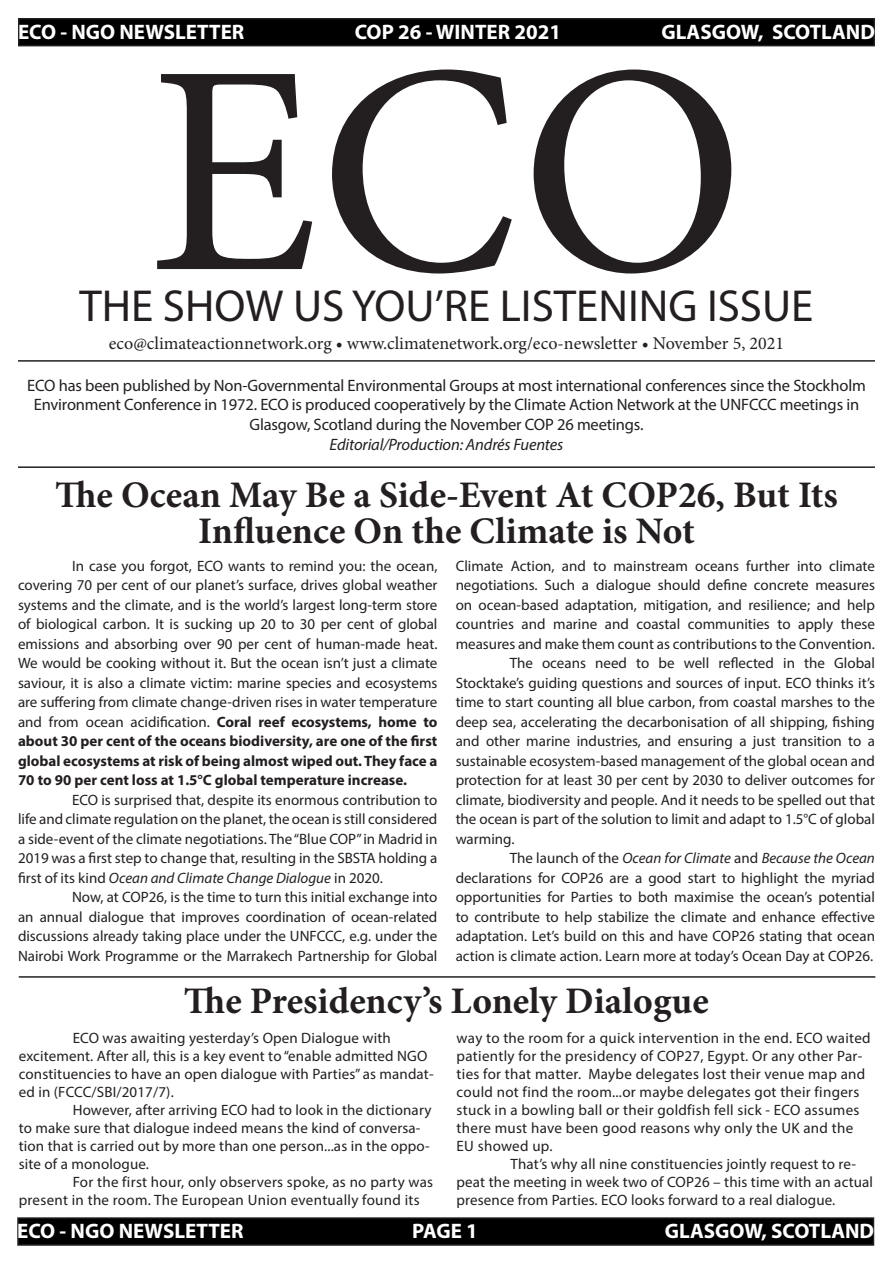
<style>
.page{position:relative;width:893px;height:1263px;background:#fff}
.page>*{position:absolute;margin:0;border:0;box-sizing:border-box;transform-origin:0 0}
.t1{font:300px "Minion Pro";color:#231f20}
.t2{font:45px "Myriad Pro";color:#231f20}
.t3{font:700 37.5px/36px "Minion Pro";color:#231f20;text-align:center}
.t4{font:700 21px "Myriad Pro";color:#fff}
.t5{font:18px "Minion Pro";color:#231f20}
.t6{font:16.5px/19.8px "Myriad Pro";letter-spacing:-.01em;color:#231f20;text-align:center}
.t7{font:italic 16.5px "Myriad Pro";letter-spacing:-.01em;color:#231f20}
.t8{font:15px/19.5px "Myriad Pro";letter-spacing:.01em;color:#231f20;text-align:justify}
.s1{font-weight:700}
.s2{font-style:italic}
</style>
<div class="page">
<div style="left:19px;top:19px;width:855px;height:27px;background:#000"></div>
<div style="left:18px;top:18px;width:857px;height:28px;border:2px solid #231f20"></div>
<hr style="left:18px;top:360px;width:857px;height:2px;background:#231f20">
<hr style="left:18px;top:466px;width:857px;height:2px;background:#231f20">
<div style="left:18px;top:1218px;width:855px;height:27px;background:#000"></div>
<div style="left:17px;top:1217px;width:857px;height:29px;border:2px solid #231f20"></div>
<hr style="left:19px;top:976px;width:856px;height:2px;background:#231f20">
<p class="t4" style="left:18px;top:18px;width:228px">ECO - NGO NEWSLETTER</p>
<p class="t4" style="left:355px;top:18px;width:208px">COP 26 - WINTER 2021</p>
<p class="t4" style="left:661px;top:18px;width:215px">GLASGOW, SCOTLAND</p>
<p class="t1" style="left:148px;top:-28px;width:598px">ECO</p>
<p class="t2" style="left:80px;top:278px;width:735px">THE SHOW US YOU’RE LISTENING ISSUE</p>
<p class="t5" style="left:109px;top:331px;width:677px">eco@climateactionnetwork.org • www.climatenetwork.org/eco-newsletter • November 5, 2021</p>
<p class="t6" style="left:27px;top:375px;width:840px">ECO has been published by Non-Governmental Environmental Groups at most international conferences since the Stockholm<br>Environment Conference in 1972. ECO is produced cooperatively by the Climate Action Network at the UNFCCC meetings in<br>Glasgow, Scotland during the November COP 26 meetings.</p>
<p class="t7" style="left:330px;top:434px;width:235px">Editorial/Production: Andrés Fuentes</p>
<p class="t3" style="left:55px;top:477px;width:784px">The Ocean May Be a Side-Event At COP26, But Its<br>Influence On the Climate is Not</p>
<p class="t8" style="left:18px;top:556px;width:421px;text-indent:54px">In case you forgot, ECO wants to remind you: the ocean, covering 70 per cent of our planet’s surface, drives global weather systems and the climate, and is the world’s largest long-term store of biological carbon. It is sucking up 20 to 30 per cent of global emissions and absorbing over 90 per cent of human-made heat.<br>We would be cooking without it. But the ocean isn’t just a climate saviour, it is also a climate victim: marine species and ecosystems are suffering from climate change-driven rises in water temperature and from ocean acidification. <span class="s1">Coral reef ecosystems, home to about 30 per cent of the oceans biodiversity, are one of the first global ecosystems at risk of being almost wiped out. They face a 70 to 90 per cent loss at 1.5°C global temperature increase.</span></p>
<p class="t8" style="left:18px;top:790px;width:421px;text-indent:54px">ECO is surprised that, despite its enormous contribution to life and climate regulation on the planet, the ocean is still considered a side-event of the climate negotiations. The “Blue COP” in Madrid in 2019 was a first step to change that, resulting in the SBSTA holding a first of its kind <span class="s2">Ocean and Climate Change Dialogue</span> in 2020.</p>
<p class="t8" style="left:18px;top:887px;width:421px;text-indent:54px">Now, at COP26, is the time to turn this initial exchange into an annual dialogue that improves coordination of ocean-related discussions already taking place under the UNFCCC, e.g. under the Nairobi Work Programme or the Marrakech Partnership for Global</p>
<p class="t8" style="left:456px;top:556px;width:421px">Climate Action, and to mainstream oceans further into climate negotiations. Such a dialogue should define concrete measures on ocean-based adaptation, mitigation, and resilience; and help countries and marine and coastal communities to apply these measures and make them count as contributions to the Convention.</p>
<p class="t8" style="left:456px;top:653px;width:421px;text-indent:54px">The oceans need to be well reflected in the Global Stocktake’s guiding questions and sources of input. ECO thinks it’s time to start counting all blue carbon, from coastal marshes to the deep sea, accelerating the decarbonisation of all shipping, fishing and other marine industries, and ensuring a just transition to a sustainable ecosystem-based management of the global ocean and protection for at least 30 per cent by 2030 to deliver outcomes for climate, biodiversity and people. And it needs to be spelled out that the ocean is part of the solution to limit and adapt to 1.5°C of global warming.</p>
<p class="t8" style="left:456px;top:848px;width:421px;text-indent:54px">The launch of the <span class="s2">Ocean for Climate</span> and <span class="s2">Because the Ocean </span>declarations for COP26 are a good start to highlight the myriad opportunities for Parties to both maximise the ocean’s potential to contribute to help stabilize the climate and enhance effective adaptation. Let’s build on this and have COP26 stating that ocean action is climate action. Learn more at today’s Ocean Day at COP26.</p>
<p class="t3" style="left:184px;top:983px;width:527px">The Presidency’s Lonely Dialogue</p>
<p class="t8" style="left:19px;top:1029px;width:416px;line-height:18px;text-align:left;text-indent:54px">ECO was awaiting yesterday’s Open Dialogue with excitement. After all, this is a key event to “enable admitted NGO constituencies to have an open dialogue with Parties” as mandat&shy;ed in (FCCC/SBI/2017/7).</p>
<p class="t8" style="left:19px;top:1101px;width:414px;line-height:18px;text-align:left;text-indent:54px">However, after arriving ECO had to look in the dictionary to make sure that dialogue indeed means the kind of conversa&shy;tion that is carried out by more than one person...as in the oppo&shy;site of a monologue.</p>
<p class="t8" style="left:19px;top:1173px;width:416px;line-height:18px;text-indent:54px">For the first hour, only observers spoke, as no party was present in the room. The European Union eventually found its</p>
<p class="t8" style="left:457px;top:1029px;width:415px;line-height:18px;text-align:left">way to the room for a quick intervention in the end. ECO waited patiently for the presidency of COP27, Egypt. Or any other Par&shy;ties for that matter. Maybe delegates lost their venue map and could not find the room...or maybe delegates got their fingers stuck in a bowling ball or their goldfish fell sick - ECO assumes there must have been good reasons why only the UK and the EU showed up.</p>
<p class="t8" style="left:457px;top:1155px;width:418px;line-height:18px;text-align:left;text-indent:54px">That’s why all nine constituencies jointly request to re&shy;peat the meeting in week two of COP26 – this time with an actual presence from Parties. ECO looks forward to a real dialogue.</p>
<p class="t4" style="left:17px;top:1217px;width:228px">ECO - NGO NEWSLETTER</p>
<p class="t4" style="left:412px;top:1217px;width:67px">PAGE 1</p>
<p class="t4" style="left:665px;top:1217px;width:211px">GLASGOW, SCOTLAND</p>
</div>
